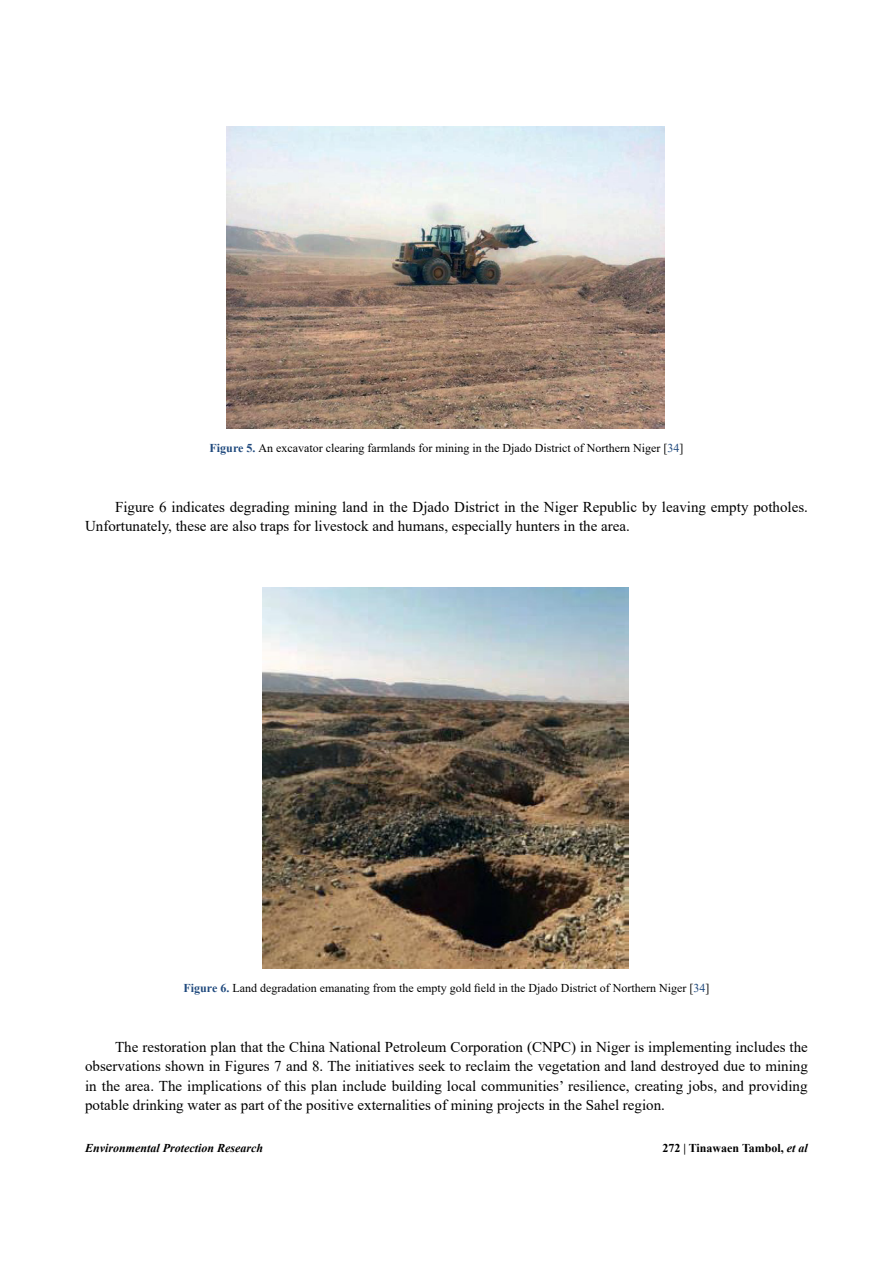
<style>
.page{position:relative;width:893px;height:1263px;background:#fff}
.page>*{position:absolute;margin:0;border:0;box-sizing:border-box;transform-origin:0 0}
.t1{font:15px/19.5px "Times New Roman";color:#000}
.t2{font:12px "Times New Roman";color:#000}
.t3{font:italic 700 12px "Times New Roman";color:#000}
.t4{font:700 12px "Times New Roman";color:#000}
.s1{font-weight:700;color:#1f497d}
.s2{color:#1f497d}
.s3{font-style:italic}
</style>
<div class="page">
<img style="left:226px;top:127px;width:438px;height:301px">
<img style="left:262px;top:587px;width:367px;height:381px">
<p class="t2" style="left:210px;top:439px;width:475px"><span class="s1">Figure 5.</span> An excavator clearing farmlands for mining in the Djado District of Northern Niger [<span class="s2">34</span>]</p>
<p class="t1" style="left:85px;top:496px;width:724px;text-indent:30px">Figure 6 indicates degrading mining land in the Djado District in the Niger Republic by leaving empty potholes.<br>Unfortunately, these are also traps for livestock and humans, especially hunters in the area.</p>
<p class="t2" style="left:184px;top:979px;width:527px"><span class="s1">Figure 6.</span> Land degradation emanating from the empty gold field in the Djado District of Northern Niger [<span class="s2">34</span>]</p>
<p class="t1" style="left:85px;top:1036px;width:724px;text-align:justify;text-indent:30px">The restoration plan that the China National Petroleum Corporation (CNPC) in Niger is implementing includes the observations shown in Figures 7 and 8. The initiatives seek to reclaim the vegetation and land destroyed due to mining in the area. The implications of this plan include building local communities’ resilience, creating jobs, and providing potable drinking water as part of the positive externalities of mining projects in the Sahel region.</p>
<p class="t3" style="left:85px;top:1140px;width:180px">Environmental Protection Research</p>
<p class="t4" style="left:662px;top:1139px;width:147px">272 | Tinawaen Tambol, <span class="s3">et al</span></p>
</div>
